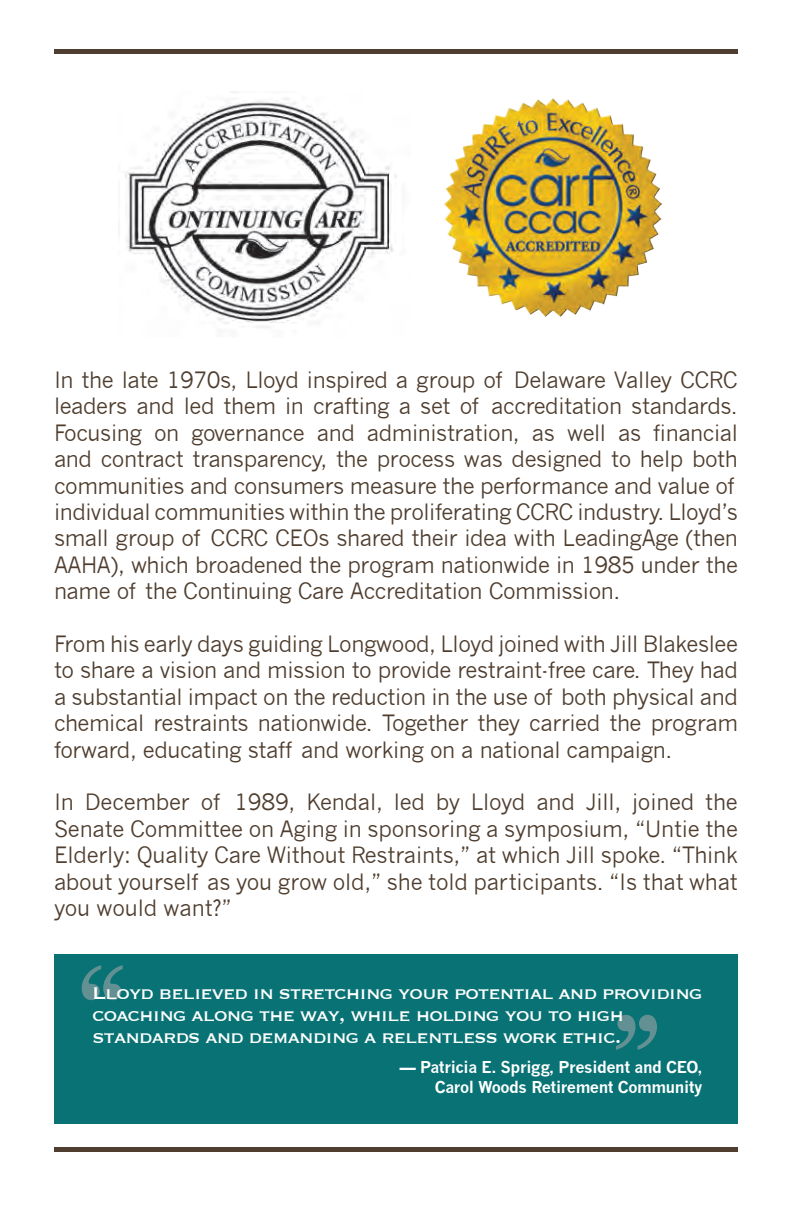
<style>
.page{position:relative;width:792px;height:1224px;background:#fff}
.page>*{position:absolute;margin:0;border:0;box-sizing:border-box;transform-origin:0 0}
.t1{font:22px/26.4px "News Gothic";letter-spacing:-.02em;color:#4f3e2f;text-align:justify}
.t2{font:22px/22px "Copperplate";letter-spacing:-.04em;color:#fff}
.t3{font:700 16px/20px "News Gothic";letter-spacing:-.025em;color:#fff;text-align:right}
</style>
<div class="page">
<hr style="left:54px;top:50px;width:684px;height:4px;background:#4f3e2f">
<hr style="left:54px;top:1148px;width:684px;height:4px;background:#4f3e2f">
<img style="left:125px;top:92px;width:272px;height:236px">
<img style="left:444px;top:98px;width:218px;height:218px">
<div style="left:54px;top:954px;width:684px;height:170px;background:#087274"></div>
<svg style="left:82px;top:965px;width:41px;height:35px"></svg>
<svg style="left:616px;top:1015px;width:41px;height:35px"></svg>
<p class="t1" style="left:54px;top:367px;width:686px;text-align:left">In the late 1970s, Lloyd inspired a group of Delaware Valley CCRC leaders and led them in crafting a set of accreditation standards.<br>Focusing on governance and administration, as well as financial and contract transparency, the process was designed to help both communities and consumers measure the performance and value of individual communities within the proliferating CCRC industry. Lloyd’s small group of CCRC CEOs shared their idea with LeadingAge (then AAHA), which broadened the program nationwide in 1985 under the name of the Continuing Care Accreditation Commission.</p>
<p class="t1" style="left:54px;top:631px;width:686px">From his early days guiding Longwood, Lloyd joined with Jill Blakeslee to share a vision and mission to provide restraint-free care. They had a substantial impact on the reduction in the use of both physical and chemical restraints nationwide. Together they carried the program forward, educating staff and working on a national campaign.</p>
<p class="t1" style="left:54px;top:789px;width:686px">In December of 1989, Kendal, led by Lloyd and Jill, joined the Senate Committee on Aging in sponsoring a symposium, “Untie the Elderly: Quality Care Without Restraints,” at which Jill spoke. “Think about yourself as you grow old,” she told participants. “Is that what you would want?”</p>
<p class="t2" style="left:93px;top:980px;width:612px">Lloyd believed in stretching your potential and providing coaching along the way, while holding you to high standards and demanding a relentless work ethic.</p>
<p class="t3" style="left:400px;top:1056px;width:304px">— Patricia E. Sprigg, President and CEO,<br>Carol Woods Retirement Community</p>
</div>
